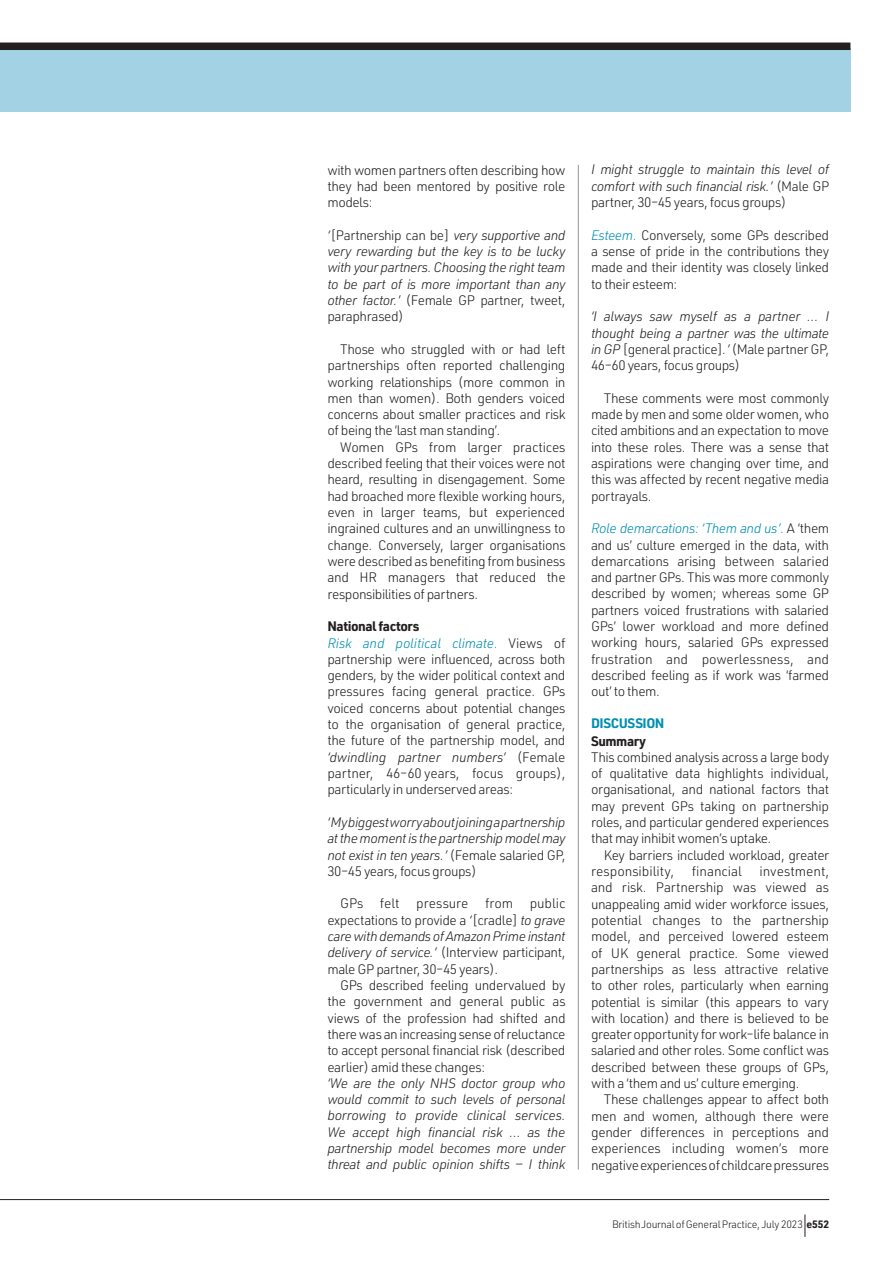
<style>
.page{position:relative;width:893px;height:1263px;background:#fff}
.page>*{position:absolute;margin:0;border:0;box-sizing:border-box;transform-origin:0 0}
.t1{font:300 13.5px/16.4px "URWDIN";letter-spacing:-.035em;color:#231f20;text-align:justify}
.t2{font:italic 300 13.5px/16.4px "URWDIN";letter-spacing:-.035em;color:#231f20;text-align:justify}
.t3{font:700 13.5px "URWDIN";letter-spacing:-.035em;color:#008fb3}
.t4{font:300 13.5px "URWDIN";letter-spacing:-.005em;color:#231f20}
.t5{font:700 13.5px "URWDIN";letter-spacing:-.035em;color:#231f20}
.t6{font:300 10.5px "URWDIN";letter-spacing:-.025em;color:#231f20}
.s1{font-style:normal}
.s2{font-weight:700}
.s3{font-style:italic;color:#008fb3}
.s4{color:#008fb3}
.s5{font-style:italic}
</style>
<div class="page">
<div style="left:0;top:48px;width:850px;height:64px;background:#a2d2e3"></div>
<div style="left:0;top:43px;width:850px;height:7px;background:#231f20"></div>
<hr style="left:578px;top:165px;width:1px;height:1004px;background:#939598">
<hr style="left:0;top:1199px;width:829px;height:1px;background:#231f20">
<svg style="left:805px;top:1214px;width:1px;height:23px"></svg>
<p class="t1" style="left:327px;top:162px;width:240px">with women partners often describing how they had been mentored by positive role models:</p>
<p class="t2" style="left:327px;top:226px;width:240px">‘ <span class="s1">[Partnership can be]</span> very supportive and very rewarding but the key is to be lucky with your partners. Choosing the right team to be part of is more important than any other factor. ’ <span class="s1">(Female GP partner, tweet, paraphrased)</span></p>
<p class="t1" style="left:327px;top:342px;width:240px;text-indent:13px">Those who struggled with or had left partnerships often reported challenging working relationships (more common in men than women). Both genders voiced concerns about smaller practices and risk of being the ‘last man standing’.</p>
<p class="t1" style="left:327px;top:440px;width:240px;text-indent:13px">Women GPs from larger practices described feeling that their voices were not heard, resulting in disengagement. Some had broached more flexible working hours, even in larger teams, but experienced ingrained cultures and an unwillingness to change. Conversely, larger organisations were described as benefiting from business and HR managers that reduced the responsibilities of partners.</p>
<p class="t1" style="left:327px;top:619px;width:240px;text-align:left"><span class="s2">National factors<br></span><span class="s3">Risk and political climate</span><span class="s4">.</span> Views of partnership were influenced, across both genders, by the wider political context and pressures facing general practice. GPs voiced concerns about potential changes to the organisation of general practice, the future of the partnership model, and <span class="s5">‘dwindling partner numbers’</span> (Female partner, 46–60 years, focus groups), particularly in underserved areas:</p>
<p class="t2" style="left:327px;top:813px;width:240px">‘ My biggest worry about joining a partnership at the moment is the partnership model may not exist in ten years. ’ <span class="s1">(Female salaried GP, 30–45 years, focus groups)</span></p>
<p class="t1" style="left:327px;top:896px;width:240px;text-indent:13px">GPs felt pressure from public expectations to provide a <span class="s5">‘</span> [cradle] <span class="s5">to grave care with demands of Amazon Prime instant delivery of service. ’</span> (Interview participant, male GP partner, 30–45 years).</p>
<p class="t1" style="left:327px;top:978px;width:240px;text-indent:13px">GPs described feeling undervalued by the government and general public as views of the profession had shifted and there was an increasing sense of reluctance to accept personal financial risk (described earlier) amid these changes:</p>
<p class="t2" style="left:327px;top:1074px;width:240px">‘We are the only NHS doctor group who would commit to such levels of personal borrowing to provide clinical services.<br>We accept high financial risk … as the partnership model becomes more under threat and public opinion shifts − I think</p>
<p class="t2" style="left:591px;top:161px;width:240px">I might struggle to maintain this level of comfort with such financial risk. ’ <span class="s1">(Male GP partner, 30–45 years, focus groups)</span></p>
<p class="t1" style="left:591px;top:228px;width:240px"><span class="s3">Esteem</span><span class="s4">.</span> Conversely, some GPs described a sense of pride in the contributions they made and their identity was closely linked to their esteem:</p>
<p class="t2" style="left:591px;top:308px;width:240px">‘I always saw myself as a partner … I thought being a partner was the ultimate in GP <span class="s1">[general practice]</span>. ’ <span class="s1">(Male partner GP, 46‒60 years, focus groups)</span></p>
<p class="t1" style="left:591px;top:391px;width:240px;text-indent:13px">These comments were most commonly made by men and some older women, who cited ambitions and an expectation to move into these roles. There was a sense that aspirations were changing over time, and this was affected by recent negative media portrayals.</p>
<p class="t1" style="left:591px;top:521px;width:240px"><span class="s3">Role demarcations: ‘ Them and us ’</span><span class="s4">.</span> A ‘them and us’ culture emerged in the data, with demarcations arising between salaried and partner GPs. This was more commonly described by women; whereas some GP partners voiced frustrations with salaried GPs’ lower workload and more defined working hours, salaried GPs expressed frustration and powerlessness, and described feeling as if work was ‘farmed out’ to them.</p>
<p class="t3" style="left:591px;top:717px;width:75px">DISCUSSION</p>
<p class="t5" style="left:591px;top:734px;width:57px">Summary</p>
<p class="t1" style="left:591px;top:750px;width:240px">This combined analysis across a large body of qualitative data highlights individual, organisational, and national factors that may prevent GPs taking on partnership roles, and particular gendered experiences that may inhibit women’s uptake.</p>
<p class="t1" style="left:591px;top:848px;width:240px;text-indent:13px">Key barriers included workload, greater responsibility,</p>
<p class="t1" style="left:591px;top:864px;width:240px;text-indent:168px">investment, and risk. Partnership was viewed as unappealing amid wider workforce issues, potential changes to the partnership model, and perceived lowered esteem of UK general practice. Some viewed partnerships as less attractive relative to other roles, particularly when earning potential is similar (this appears to vary with location) and there is believed to be greater opportunity for work–life balance in salaried and other roles. Some conflict was described between these groups of GPs, with a ‘them and us’ culture emerging.</p>
<p class="t1" style="left:591px;top:1092px;width:240px;text-indent:13px">These challenges appear to affect both men and women, although there were gender differences in perceptions and experiences including women’s more negative experiences of childcare pressures</p>
<p class="t4" style="left:692px;top:865px;width:52px">financial</p>
<p class="t6" style="left:612px;top:1219px;width:219px">BritishJournalofGeneralPractice, July 2023 <span class="s2">e552</span></p>
</div>
